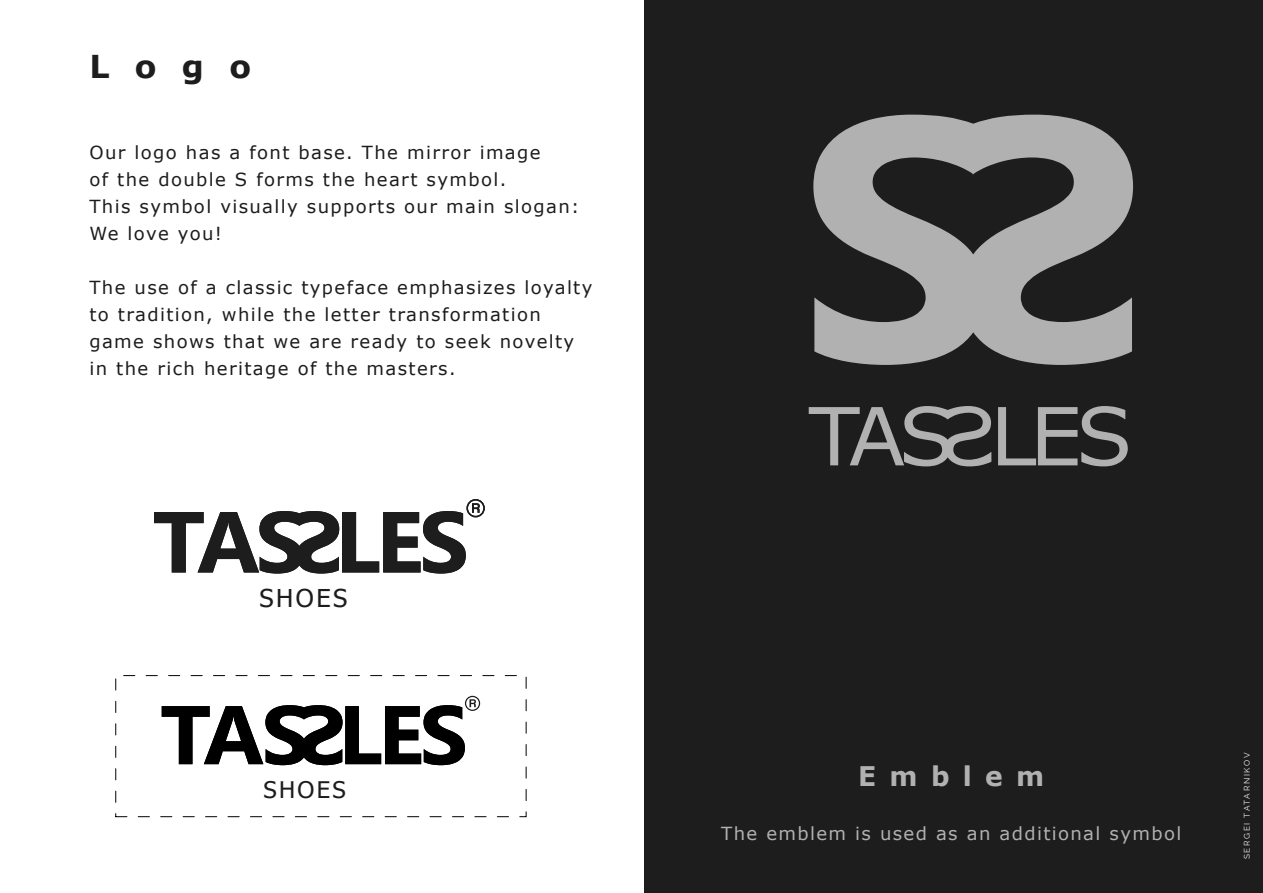
<style>
.page{position:relative;width:1263px;height:893px;background:#fff}
.page>*{position:absolute;margin:0;border:0;box-sizing:border-box;transform-origin:0 0}
.t1{font:700 31.5px "Verdana";color:#1d1d1d}
.t2{font:700 27px "Verdana";letter-spacing:.5em;color:#b1b1b2}
.t3{font:24.6px "Tahoma";letter-spacing:.1em;color:#1d1d1d;scale:1.04 1}
.t4{font:22.8px "Tahoma";letter-spacing:.1em;color:#1d1d1d;scale:1.04 1}
.t5{font:18px/27px "Verdana";letter-spacing:.075em;color:#1d1d1d}
.t6{font:18px "Verdana";letter-spacing:.075em;color:#b1b1b2}
.t7{font:100 8.25px "Raleway";letter-spacing:.2em;color:#f2f2f2}
</style>
<div class="page">
<div style="left:645px;top:0;width:618px;height:893px;background:#1d1d1d"></div>
<svg style="left:154px;top:499px;width:331px;height:75px"></svg>
<svg style="left:162px;top:696px;width:318px;height:69px"></svg>
<div style="left:115px;top:675px;width:412px;height:142px;border:1px dashed #020202"></div>
<svg style="left:813px;top:115px;width:320px;height:250px;fill:#b1b1b2"></svg>
<svg style="left:809px;top:406px;width:182px;height:60px"></svg>
<svg style="left:998px;top:406px;width:130px;height:60px"></svg>
<h1 class="t1" style="left:89px;top:54px;width:163px">Logo</h1>
<p class="t5" style="left:89px;top:140px;width:491px">Our logo has a font base. The mirror image<br>of the double S forms the heart symbol.<br>This symbol visually supports our main slogan:<br>We love you!</p>
<p class="t5" style="left:89px;top:275px;width:504px">The use of a classic typeface emphasizes loyalty to tradition, while the letter transformation game shows that we are ready to seek novelty in the rich heritage of the masters.</p>
<h3 class="t3" style="left:259px;top:584px;width:86px">SHOES</h3>
<p class="t4" style="left:263px;top:777px;width:81px">SHOES</p>
<h2 class="t2" style="left:858px;top:766px;width:187px">Emblem</h2>
<p class="t6" style="left:721px;top:827px;width:462px">The emblem is used as an additional symbol</p>
<p class="t7" style="left:1242px;top:859px;width:108px;rotate:-90deg">SERGEI TATARNIKOV</p>
</div>
